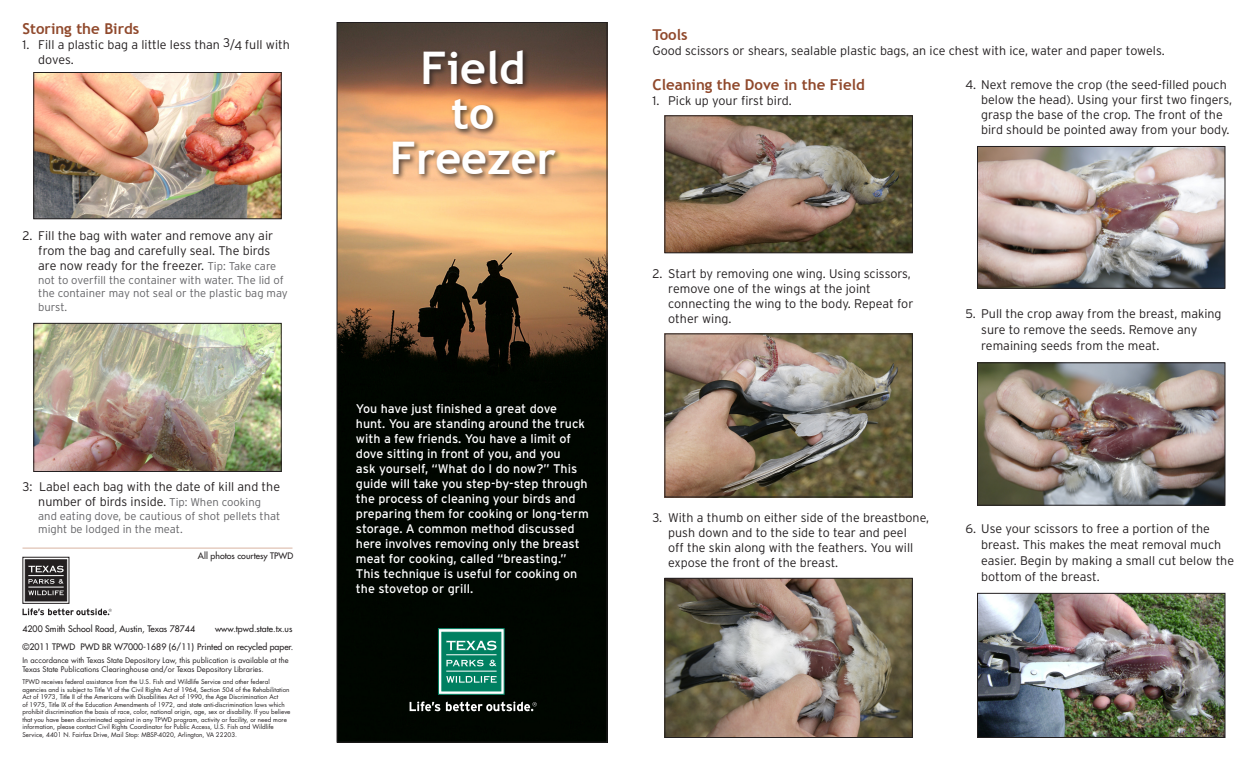
<style>
.page{position:relative;width:1260px;height:765px;background:#fff}
.page>*{position:absolute;margin:0;border:0;box-sizing:border-box;transform-origin:0 0}
.t1{font:700 45px "Trebuchet MS";color:#fff}
.t2{font:700 15px "Trebuchet MS";color:#90492c}
.numbering{font:300 12.5px/15px "Interstate";color:#231f20}
.t3{font:12.5px/15px "Interstate";color:#fff}
.numbering-2{font:300 11.25px/13.5px "Interstate";color:#636366}
.t4{font:8.75px "Futura";color:#231f20}
.t5{font:7.5px/9px "Futura";color:#231f20}
.t6{font:6.25px/7.5px "Futura";color:#231f20}
.s1{font-size:11.25px;color:#636366}
.s2{font-size:11.25px}
</style>
<div class="page">
<img style="left:339px;top:24px;width:266px;height:716px">
<div style="left:337px;top:22px;width:270px;height:720px;border:1px solid #231f20"></div>
<img style="left:667px;top:117px;width:244px;height:134px">
<div style="left:665px;top:115px;width:248px;height:138px;border:1px solid #231f20"></div>
<img style="left:667px;top:336px;width:244px;height:159px">
<div style="left:665px;top:334px;width:248px;height:163px;border:1px solid #231f20"></div>
<img style="left:667px;top:580px;width:244px;height:156px">
<div style="left:665px;top:578px;width:248px;height:160px;border:1px solid #231f20"></div>
<img style="left:979px;top:148px;width:244px;height:139px">
<div style="left:977px;top:146px;width:248px;height:143px;border:1px solid #231f20"></div>
<img style="left:35px;top:325px;width:245px;height:145px">
<div style="left:33px;top:323px;width:249px;height:149px;border:1px solid #231f20"></div>
<img style="left:35px;top:74px;width:245px;height:143px">
<div style="left:33px;top:72px;width:249px;height:147px;border:1px solid #231f20"></div>
<img style="left:979px;top:364px;width:244px;height:140px">
<div style="left:977px;top:362px;width:248px;height:144px;border:1px solid #231f20"></div>
<img style="left:979px;top:595px;width:244px;height:141px">
<div style="left:977px;top:593px;width:248px;height:145px;border:1px solid #231f20"></div>
<svg style="left:25px;top:559px;width:42px;height:43px"></svg>
<div style="left:23px;top:557px;width:46px;height:47px;border:1px solid #231f20"></div>
<svg style="left:25px;top:560px;width:42px;height:41px"></svg>
<svg style="left:28px;top:566px;width:36px;height:7px"></svg>
<svg style="left:28px;top:590px;width:36px;height:5px"></svg>
<hr style="left:28px;top:587px;width:36px;height:1px;background:#fff">
<hr style="left:28px;top:575px;width:36px;height:1px;background:#fff">
<svg style="left:28px;top:579px;width:36px;height:5px"></svg>
<svg style="left:22px;top:608px;width:90px;height:7px"></svg>
<hr style="left:22px;top:548px;width:270px;height:1px;background:#e0c3b4">
<svg style="left:410px;top:702px;width:30px;height:9px"></svg>
<div style="left:438px;top:628px;width:67px;height:67px;background:linear-gradient(to right,#fff,#fff);border:1px solid #008061"></div>
<div style="left:442px;top:632px;width:59px;height:59px;background:#008061;border:1px solid #008061"></div>
<svg style="left:446px;top:641px;width:51px;height:9px"></svg>
<svg style="left:446px;top:676px;width:51px;height:7px"></svg>
<hr style="left:446px;top:671px;width:51px;height:1px;background:#fff">
<hr style="left:446px;top:654px;width:51px;height:1px;background:#fff">
<svg style="left:446px;top:660px;width:51px;height:6px"></svg>
<svg style="left:446px;top:702px;width:91px;height:9px"></svg>
<div style="left:390px;top:47px;width:172px;height:134px;background:#231f20;opacity:.75"></div>
<p class="t2" style="left:22px;top:19px;width:118px">Storing the Birds</p>
<p class="numbering" style="left:38px;top:37px;width:253px;text-indent:-16px">1. Fill a plastic bag a little less than 3/4 full with doves.</p>
<p class="numbering" style="left:38px;top:228px;width:240px;text-indent:-16px">2. Fill the bag with water and remove any air from the bag and carefully seal. The birds are now ready for the freezer. <span class="s1">Tip: Take care</span></p>
<p class="numbering-2" style="left:38px;top:273px;width:251px">not to overfill the container with water. The lid of the container may not seal or the plastic bag may burst.</p>
<p class="numbering" style="left:22px;top:479px;width:259px;text-align:center">3: Label each bag with the date of kill and the number of birds inside<span class="s2">.</span> <span class="s1">Tip: When cooking</span></p>
<p class="numbering-2" style="left:38px;top:509px;width:244px">and eating dove, be cautious of shot pellets that might be lodged in the meat.</p>
<p class="t4" style="left:198px;top:551px;width:97px">All photos courtesy TPWD</p>
<p class="t4" style="left:22px;top:623px;width:174px">4200 Smith School Road, Austin, Texas 78744</p>
<p class="t4" style="left:215px;top:623px;width:79px">www.tpwd.state.tx.us</p>
<p class="t4" style="left:22px;top:641px;width:272px">©2011 TPWD PWD BR W7000-1689 (6/11) Printed on recycled paper.</p>
<p class="t5" style="left:22px;top:656px;width:268px">In accordance with Texas State Depository Law, this publication is available at the<br>Texas State Publications Clearinghouse and/or Texas Depository Libraries.</p>
<p class="t6" style="left:22px;top:678px;width:269px">TPWD receives federal assistance from the U.S. Fish and Wildlife Service and other federal agencies and is subject to Title VI of the Civil Rights Act of 1964, Section 504 of the Rehabilitation Act of 1973, Title II of the Americans with Disabilities Act of 1990, the Age Discrimination Act<br>of 1975, Title IX of the Education Amendments of 1972, and state anti-discrimination laws which prohibit discrimination the basis of race, color, national origin, age, sex or disability. If you believe that you have been discriminated against in any TPWD program, activity or facility, or need more information, please contact Civil Rights Coordinator for Public Access, U.S. Fish and Wildlife Service, 4401 N. Fairfax Drive, Mail Stop: MBSP-4020, Arlington, VA 22203.</p>
<p class="t1" style="left:420px;top:40px;width:106px">Field</p>
<p class="t1" style="left:451px;top:85px;width:45px">to</p>
<p class="t1" style="left:390px;top:130px;width:168px">Freezer</p>
<p class="t3" style="left:356px;top:401px;width:234px">You have just finished a great dove hunt. You are standing around the truck with a few friends. You have a limit of dove sitting in front of you, and you<br>ask yourself, “What do I do now?” This guide will take you step-by-step through the process of cleaning your birds and preparing them for cooking or long-term storage. A common method discussed here involves removing only the breast meat for cooking, called “breasting.” This technique is useful for cooking on the stovetop or grill.</p>
<p class="t2" style="left:652px;top:25px;width:37px">Tools</p>
<p class="numbering" style="left:652px;top:43px;width:514px">Good scissors or shears, sealable plastic bags, an ice chest with ice, water and paper towels.</p>
<p class="t2" style="left:652px;top:75px;width:214px">Cleaning the Dove in the Field</p>
<p class="numbering" style="left:652px;top:93px;width:141px">1. Pick up your first bird.</p>
<p class="numbering" style="left:668px;top:266px;width:247px;text-indent:-16px">2. Start by removing one wing. Using scissors, remove one of the wings at the joint connecting the wing to the body. Repeat for other wing.</p>
<p class="numbering" style="left:981px;top:77px;width:252px;text-indent:-16px">4. Next remove the crop (the seed-filled pouch below the head). Using your first two fingers, grasp the base of the crop. The front of the bird should be pointed away from your body.</p>
<p class="numbering" style="left:981px;top:306px;width:242px;line-height:16px;text-indent:-16px">5. Pull the crop away from the breast, making sure to remove the seeds. Remove any remaining seeds from the meat.</p>
<p class="numbering" style="left:668px;top:510px;width:262px;text-indent:-16px">3. With a thumb on either side of the breastbone, push down and to the side to tear and peel<br>off the skin along with the feathers. You will expose the front of the breast.</p>
<p class="numbering" style="left:981px;top:521px;width:254px;line-height:16px;text-indent:-16px">6. Use your scissors to free a portion of the breast. This makes the meat removal much easier. Begin by making a small cut below the bottom of the breast.</p>
</div>
